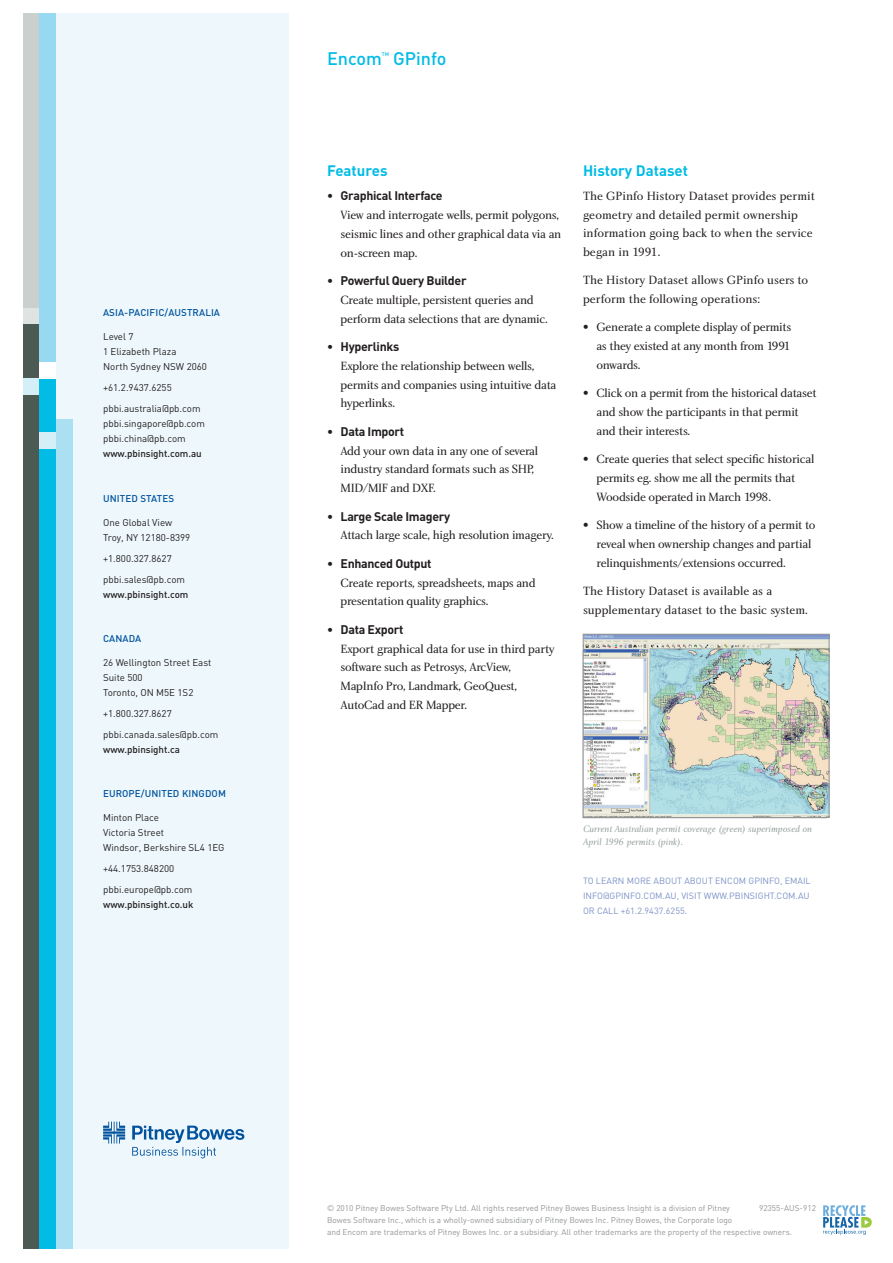
<style>
.page{position:relative;width:893px;height:1263px;background:#fff}
.page>*{position:absolute;margin:0;border:0;box-sizing:border-box;transform-origin:0 0}
.t1{font:500 18px "DIN";color:#02bce5}
.t2{font:700 15px "DIN";color:#02bce5}
.t3{font:12.3px/18.8px "Charlotte Book Plain";letter-spacing:-.025em;color:#231f20}
.t4{font:12.3px/18.6px "Charlotte Book Plain";color:#231f20}
.t5{font:700 12.3px "DIN";letter-spacing:-.025em;color:#231f20}
.t6{font:9.75px/15px "DIN";color:#231f20}
.t7{font:9.75px/13.5px "Charlotte Book Italic Plain";color:#99a69f}
.t8{font:500 9.75px "DIN";color:#231f20}
.t9{font:500 9.75px "DIN";color:#01539e}
.t10{font:9px "DIN";color:#7c93c6}
.t11{font:8.25px/12px "DIN";color:#939598}
.t12{font:500 5.25px "DIN";color:#02bce5}
</style>
<div class="page">
<div style="left:58px;top:14px;width:231px;height:1235px;background:#eef8fc"></div>
<div style="left:23px;top:14px;width:17px;height:294px;background:#c9d0cd"></div>
<div style="left:23px;top:308px;width:17px;height:16px;background:#dfe3e1"></div>
<div style="left:23px;top:325px;width:17px;height:924px;background:#4b5a52"></div>
<div style="left:23px;top:378px;width:17px;height:16px;background:#d5eff8"></div>
<div style="left:40px;top:14px;width:16px;height:349px;background:#96d9f0"></div>
<div style="left:40px;top:370px;width:16px;height:879px;background:#02bce5"></div>
<div style="left:40px;top:362px;width:16px;height:16px;background:#fff"></div>
<div style="left:40px;top:432px;width:16px;height:16px;background:#d5eff8"></div>
<div style="left:56px;top:14px;width:17px;height:420px;background:#eef8fc"></div>
<div style="left:56px;top:420px;width:17px;height:829px;background:#abe0f3"></div>
<svg style="left:103px;top:1121px;width:141px;height:37px"></svg>
<svg style="left:823px;top:1205px;width:49px;height:30px"></svg>
<img style="left:585px;top:636px;width:242px;height:180px">
<div style="left:583px;top:634px;width:246px;height:184px;border:1px solid #939598"></div>
<p class="t9" style="left:103px;top:307px;width:7px">ASIA</p>
<p class="t9" style="left:124px;top:307px;width:11px">-PACIFIC</p>
<p class="t9" style="left:165px;top:307px;width:11px">/AUSTRALIA</p>
<p class="t6" style="left:103px;top:329px;width:105px">Level 7<br>1 Elizabeth Plaza<br>North Sydney NSW 2060</p>
<p class="t6" style="left:103px;top:377px;width:99px;line-height:21px">+61.2.9437.6255 pbbi.australia@pb.com</p>
<p class="t6" style="left:103px;top:416px;width:103px">pbbi.singapore@pb.com pbbi.china@pb.com</p>
<p class="t8" style="left:103px;top:448px;width:100px">www.pbinsight.com.au</p>
<p class="t9" style="left:103px;top:492px;width:7px">UNITED</p>
<p class="t9" style="left:140px;top:492px;width:7px">STATES</p>
<p class="t6" style="left:103px;top:514px;width:89px">One Global View<br>Troy, NY 12180-8399</p>
<p class="t6" style="left:103px;top:547px;width:83px;line-height:21px">+1.800.327.8627 pbbi.sales@pb.com</p>
<p class="t8" style="left:103px;top:588px;width:87px">www.pbinsight.com</p>
<p class="t9" style="left:103px;top:632px;width:8px">CANADA</p>
<p class="t6" style="left:103px;top:655px;width:110px">26 Wellington Street East<br>Suite 500<br>Toronto, ON M5E 1S2</p>
<p class="t6" style="left:103px;top:703px;width:117px;line-height:21px">+1.800.327.8627 pbbi.canada.sales@pb.com</p>
<p class="t8" style="left:103px;top:743px;width:78px">www.pbinsight.ca</p>
<p class="t9" style="left:103px;top:787px;width:8px">EUROPE</p>
<p class="t9" style="left:141px;top:787px;width:11px">/UNITED</p>
<p class="t9" style="left:182px;top:787px;width:31px">KINGDOM</p>
<p class="t6" style="left:103px;top:810px;width:123px">Minton Place<br>Victoria Street<br>Windsor, Berkshire SL4 1EG</p>
<p class="t6" style="left:103px;top:858px;width:91px;line-height:21px">+44.1753.848200 pbbi.europe@pb.com</p>
<p class="t8" style="left:103px;top:898px;width:92px">www.pbinsight.co.uk</p>
<h1 class="t1" style="left:327px;top:47px;width:56px">Encom</h1>
<p class="t12" style="left:382px;top:51px;width:5px">TM</p>
<h1 class="t1" style="left:393px;top:47px;width:55px">GPinfo</h1>
<p class="t2" style="left:327px;top:161px;width:62px">Features</p>
<p class="t5" style="left:327px;top:188px;width:117px">• Graphical Interface</p>
<p class="t3" style="left:340px;top:206px;width:222px">View and interrogate wells, permit polygons, seismic lines and other graphical data via an on-screen map.</p>
<p class="t5" style="left:327px;top:273px;width:141px">• Powerful Query Builder</p>
<p class="t3" style="left:340px;top:291px;width:209px">Create multiple, persistent queries and perform data selections that are dynamic.</p>
<p class="t5" style="left:327px;top:339px;width:74px">• Hyperlinks</p>
<p class="t3" style="left:340px;top:357px;width:217px">Explore the relationship between wells, permits and companies using intuitive data hyperlinks.</p>
<p class="t5" style="left:327px;top:423px;width:79px">• Data Import</p>
<p class="t3" style="left:340px;top:441px;width:199px">Add your own data in any one of several industry standard formats such as SHP,<br>MID/MIF and DXF.</p>
<p class="t5" style="left:327px;top:508px;width:125px">• Large Scale Imagery</p>
<p class="t3" style="left:340px;top:526px;width:215px">Attach large scale, high resolution imagery.</p>
<p class="t5" style="left:327px;top:555px;width:106px">• Enhanced Output</p>
<p class="t3" style="left:340px;top:573px;width:197px">Create reports, spreadsheets, maps and presentation quality graphics.</p>
<p class="t5" style="left:327px;top:621px;width:78px">• Data Export</p>
<p class="t3" style="left:340px;top:639px;width:215px">Export graphical data for use in third party software such as Petrosys, ArcView, MapInfo Pro, Landmark, GeoQuest, AutoCad and ER Mapper.</p>
<p class="t2" style="left:583px;top:161px;width:107px">History Dataset</p>
<p class="t4" style="left:583px;top:187px;width:233px">The GPinfo History Dataset provides permit geometry and detailed permit ownership information going back to when the service began in 1991.</p>
<p class="t4" style="left:583px;top:271px;width:227px">The History Dataset allows GPinfo users to perform the following operations:</p>
<p class="t3" style="left:596px;top:318px;width:196px;text-align:justify;text-indent:-14px">• Generate a complete display of permits as they existed at any month from 1991 onwards.</p>
<p class="t3" style="left:596px;top:384px;width:222px;text-indent:-14px">• Click on a permit from the historical dataset and show the participants in that permit and their interests.</p>
<p class="t3" style="left:596px;top:450px;width:219px;text-indent:-14px">• Create queries that select specific historical permits eg. show me all the permits that<br>Woodside operated in March 1998.</p>
<p class="t3" style="left:596px;top:516px;width:220px;text-indent:-14px">• Show a timeline of the history of a permit to reveal when ownership changes and partial relinquishments/extensions occurred.</p>
<p class="t4" style="left:583px;top:582px;width:226px">The History Dataset is available as a supplementary dataset to the basic system.</p>
<p class="t7" style="left:583px;top:822px;width:230px">Current Australian permit coverage (green) superimposed on<br>April 1996 permits (pink).</p>
<p class="t10" style="left:583px;top:875px;width:78px">to learnmoreabout</p>
<p class="t10" style="left:684px;top:875px;width:7px">about</p>
<p class="t10" style="left:715px;top:875px;width:7px">encom</p>
<p class="t10" style="left:748px;top:875px;width:43px">GPINFO, email</p>
<p class="t10" style="left:583px;top:890px;width:6px">info</p>
<p class="t10" style="left:603px;top:890px;width:13px">@gpinfo</p>
<p class="t10" style="left:641px;top:890px;width:10px">.com</p>
<p class="t10" style="left:663px;top:890px;width:24px">.au , visit</p>
<p class="t10" style="left:704px;top:890px;width:9px">www</p>
<p class="t10" style="left:727px;top:890px;width:9px">.pbinsig</p>
<p class="t10" style="left:764px;top:890px;width:20px">ht.com</p>
<p class="t10" style="left:796px;top:890px;width:9px">.au</p>
<p class="t10" style="left:583px;top:905px;width:21px">or call</p>
<p class="t10" style="left:621px;top:905px;width:68px">+61.2.9437.6255.</p>
<p class="t11" style="left:327px;top:1201px;width:404px">© 2010 Pitney Bowes Software Pty Ltd. All rights reserved Pitney Bowes Business Insight is a division of Pitney</p>
<p class="t11" style="left:759px;top:1201px;width:59px">92355-AUS-912</p>
<p class="t11" style="left:327px;top:1213px;width:466px">Bowes Software Inc., which is a wholly-owned subsidiary of Pitney Bowes Inc. Pitney Bowes, the Corporate logo<br>and Encom are trademarks of Pitney Bowes Inc. or a subsidiary. All other trademarks are the property of the respective owners.</p>
</div>
